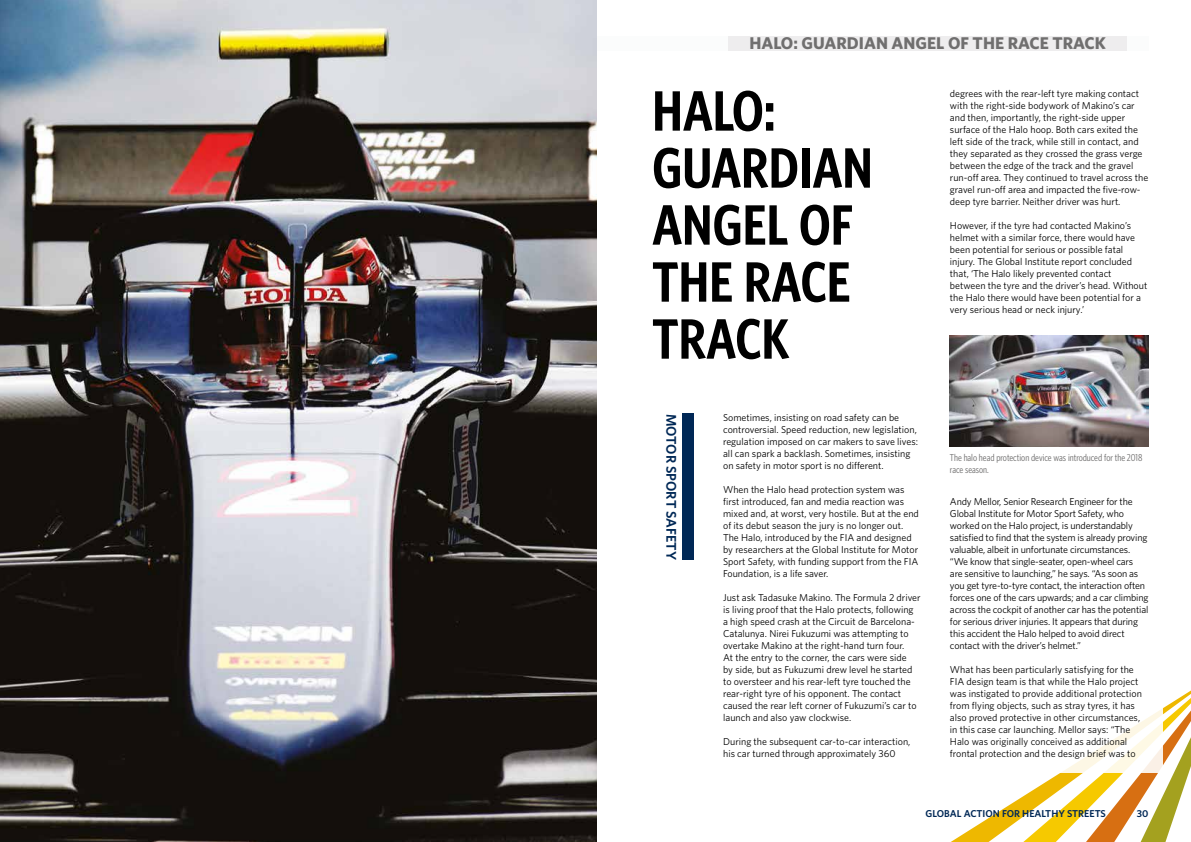
<style>
.page{position:relative;width:1191px;height:842px;background:#fff}
.page>*{position:absolute;margin:0;border:0;box-sizing:border-box;transform-origin:0 0}
.t1{font:600 57px/57px "Whitney Condensed";color:#000}
.t2{font:700 17px "Whitney";color:#706f6f}
.t3{font:600 14px "Whitney";color:#002856}
.t4{font:10px/12px "Whitney";color:#000}
.t5{font:10px/12px "Whitney Condensed";color:#706f6f}
.t6{font:600 10px "Whitney";color:#002856}
</style>
<div class="page">
<svg style="left:951px;top:690px;width:240px;height:152px"></svg>
<div style="left:43px;top:36px;width:1105px;height:14px;background:#fbfcfc"></div>
<div style="left:729px;top:36px;width:398px;height:14px;background:#eeedee"></div>
<div style="left:652px;top:71px;width:510px;height:701px;background:#fff"></div>
<img style="left:0;top:0;width:597px;height:842px">
<img style="left:950px;top:335px;width:198px;height:112px">
<div style="left:682px;top:414px;width:12px;height:146px;background:#002856"></div>
<h2 class="t2" style="left:749px;top:32px;width:358px">HALO: GUARDIAN ANGEL OF THE RACE TRACK</h2>
<h1 class="t1" style="left:652px;top:80px;width:222px">HALO:<br>GUARDIAN<br>ANGEL OF<br>THE RACE<br>TRACK</h1>
<h3 class="t3" style="left:680px;top:414px;width:147px;rotate:90deg">MOTOR SPORT SAFETY</h3>
<p class="t4" style="left:723px;top:411px;width:196px">Sometimes, insisting on road safety can be controversial. Speed reduction, new legislation, regulation imposed on car makers to save lives: all can spark a backlash. Sometimes, insisting on safety in motor sport is no different.</p>
<p class="t4" style="left:723px;top:483px;width:197px">When the Halo head protection system was first introduced, fan and media reaction was mixed and, at worst, very hostile. But at the end of its debut season the jury is no longer out.<br>The Halo, introduced by the FIA and designed by researchers at the Global Institute for Motor Sport Safety, with funding support from the FIA Foundation, is a life saver.</p>
<p class="t4" style="left:723px;top:591px;width:199px">Just ask Tadasuke Makino. The Formula 2 driver is living proof that the Halo protects, following a high speed crash at the Circuit de Barcelona-Catalunya. Nirei Fukuzumi was attempting to overtake Makino at the right-hand turn four.<br>At the entry to the corner, the cars were side<br>by side, but as Fukuzumi drew level he started to oversteer and his rear-left tyre touched the rear-right tyre of his opponent. The contact caused the rear left corner of Fukuzumi’s car to launch and also yaw clockwise.</p>
<p class="t4" style="left:723px;top:735px;width:189px">During the subsequent car-to-car interaction, his car turned through approximately 360</p>
<p class="t4" style="left:950px;top:87px;width:200px">degrees with the rear-left tyre making contact with the right-side bodywork of Makino’s car and then, importantly, the right-side upper surface of the Halo hoop. Both cars exited the left side of the track, while still in contact, and they separated as they crossed the grass verge between the edge of the track and the gravel run-off area. They continued to travel across the gravel run-off area and impacted the five-row&shy;deep tyre barrier. Neither driver was hurt.</p>
<p class="t4" style="left:950px;top:219px;width:199px">However, if the tyre had contacted Makino’s helmet with a similar force, there would have been potential for serious or possible fatal injury. The Global Institute report concluded that, ‘The Halo likely prevented contact between the tyre and the driver’s head. Without the Halo there would have been potential for a very serious head or neck injury.’</p>
<p class="t5" style="left:950px;top:451px;width:194px">The halo head protection device was introduced for the 2018 race season.</p>
<p class="t4" style="left:950px;top:495px;width:200px">Andy Mellor, Senior Research Engineer for the Global Institute for Motor Sport Safety, who worked on the Halo project, is understandably satisfied to find that the system is already proving valuable, albeit in unfortunate circumstances. “We know that single-seater, open-wheel cars<br>are sensitive to launching,” he says. “As soon as you get tyre-to-tyre contact, the interaction often forces one of the cars upwards; and a car climbing across the cockpit of another car has the potential for serious driver injuries. It appears that during this accident the Halo helped to avoid direct contact with the driver’s helmet.”</p>
<p class="t4" style="left:950px;top:663px;width:193px">What has been particularly satisfying for the FIA design team is that while the Halo project was instigated to provide additional protection from flying objects, such as stray tyres, it has also proved protective in other circumstances, in this case car launching. Mellor says: “The Halo was originally conceived as additional frontal protection and the design brief was to</p>
<p class="t6" style="left:925px;top:807px;width:182px">GLOBAL ACTION FOR HEALTHY STREETS</p>
<p class="t6" style="left:1136px;top:807px;width:13px">30</p>
</div>
